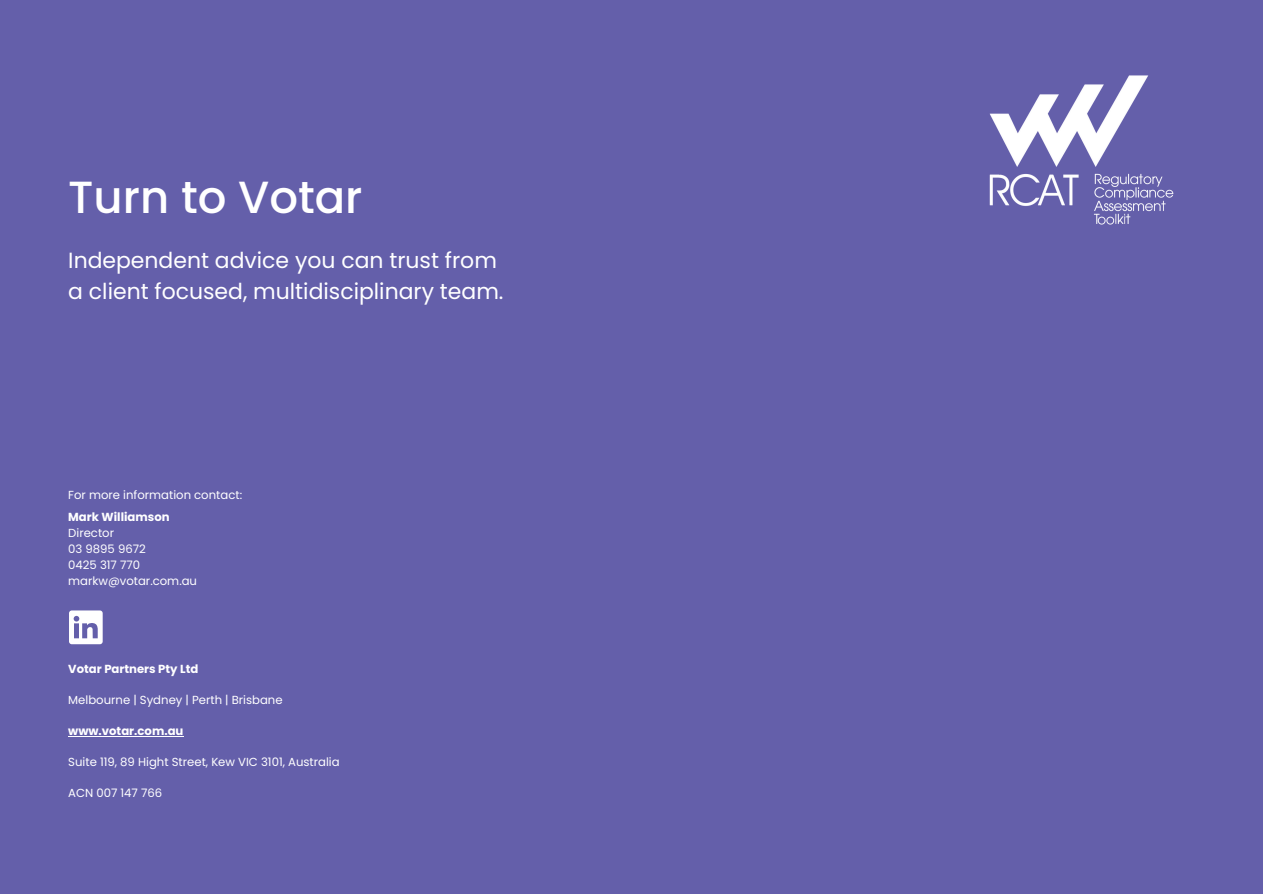
<style>
.page{position:relative;width:1263px;height:894px;background:#fff}
.page>*{position:absolute;margin:0;border:0;box-sizing:border-box;transform-origin:0 0}
.t1{font:500 45px "Poppins";color:#fff}
.t2{font:21.9px/30.6px "Poppins";color:#fff}
.t3{font:11.7px "Poppins";color:#fff}
.t4{font:700 11.7px "Poppins";color:#fff}
</style>
<div class="page">
<div style="left:0;top:0;width:1263px;height:893px;background:#645faa"></div>
<svg style="left:69px;top:610px;width:34px;height:34px"></svg>
<img style="left:989px;top:76px;width:184px;height:148px">
<hr style="left:68px;top:735px;width:115px;height:1px;background:#fff">
<p class="t1" style="left:68px;top:165px;width:296px">Turn to Votar</p>
<p class="t2" style="left:68px;top:245px;width:437px">Independent advice you can trust from a client focused, multidisciplinary team.</p>
<p class="t3" style="left:68px;top:486px;width:175px">For more information contact:</p>
<p class="t4" style="left:68px;top:508px;width:103px">Mark Williamson</p>
<p class="t3" style="left:68px;top:524px;width:47px">Director</p>
<p class="t3" style="left:68px;top:540px;width:79px">03 9895 9672</p>
<p class="t3" style="left:68px;top:556px;width:73px">0425 317 770</p>
<p class="t3" style="left:68px;top:572px;width:130px">markw@votar.com.au</p>
<p class="t4" style="left:68px;top:660px;width:132px">Votar Partners Pty Ltd</p>
<p class="t3" style="left:68px;top:691px;width:216px">Melbourne | Sydney | Perth | Brisbane</p>
<p class="t4" style="left:68px;top:722px;width:117px">www.votar.com.au</p>
<p class="t3" style="left:68px;top:753px;width:273px">Suite 119, 89 Hight Street, Kew VIC 3101, Australia</p>
<p class="t3" style="left:68px;top:784px;width:96px">ACN 007 147 766</p>
</div>
